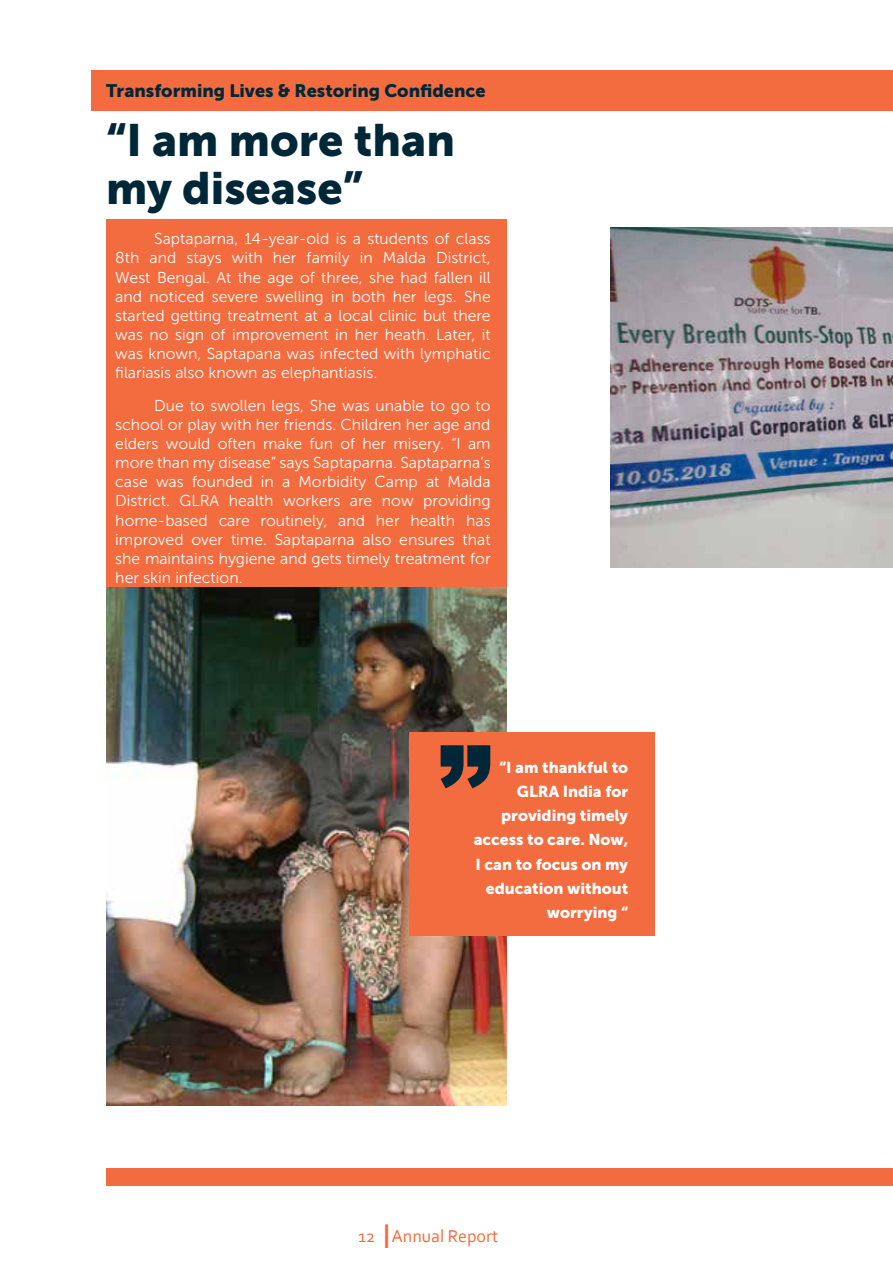
<style>
.page{position:relative;width:893px;height:1263px;background:#fff}
.page>*{position:absolute;margin:0;border:0;box-sizing:border-box;transform-origin:0 0}
.t1{font:900 108px "Arial";color:#002738}
.t2{font:45px/48px "Museo Sans 900";color:#002738}
.t3{font:18px "Museo Sans 900";color:#002738}
.t4{font:18px "Corbel";color:#f36c3f}
.t5{font:15.75px/19px "Museo Sans 300";color:#fff;text-align:justify}
.t6{font:15.75px/24.2px "Museo Sans 900";color:#fff;text-align:right}
.s1{font-size:36px}
</style>
<div class="page">
<div style="left:91px;top:70px;width:802px;height:41px;background:#f36c3f"></div>
<div style="left:106px;top:219px;width:401px;height:368px;background:#f36c3f"></div>
<img style="left:106px;top:587px;width:401px;height:519px">
<div style="left:409px;top:733px;width:246px;height:203px;background:#f36c3f"></div>
<img style="left:610px;top:227px;width:283px;height:340px">
<div style="left:106px;top:1168px;width:787px;height:17px;background:#f36c3f"></div>
<p class="t3" style="left:106px;top:81px;width:381px">Transforming Lives &amp; Restoring Confidence</p>
<h2 class="t2" style="left:106px;top:116px;width:350px">“I am more than my disease”</h2>
<p class="t5" style="left:115px;top:229px;width:377px;text-indent:39px">Saptaparna, 14-year-old is a students of class 8th and stays with her family in Malda District, West Bengal. At the age of three, she had fallen ill and noticed severe swelling in both her legs. She started getting treatment at a local clinic but there was no sign of improvement in her heath. Later, it was known, Saptapana was infected with lymphatic filariasis also known as elephantiasis.</p>
<p class="t5" style="left:115px;top:396px;width:377px;text-indent:39px">Due to swollen legs, She was unable to go to school or play with her friends. Children her age and elders would often make fun of her misery. “I am more than my disease” says Saptaparna. Saptaparna’s case was founded in a Morbidity Camp at Malda District. GLRA health workers are now providing home-based care routinely, and her health has improved over time. Saptaparna also ensures that she maintains hygiene and gets timely treatment for her skin infection.</p>
<h1 class="t1" style="left:438px;top:707px;width:55px">”</h1>
<p class="t6" style="left:474px;top:755px;width:156px">“I am thankful to<br>GLRA India for providing timely access to care. Now,<br>I can to focus on my education without worrying “</p>
<p class="t4" style="left:358px;top:1225px;width:142px">12 <span class="s1">I</span>Annual Report</p>
</div>
